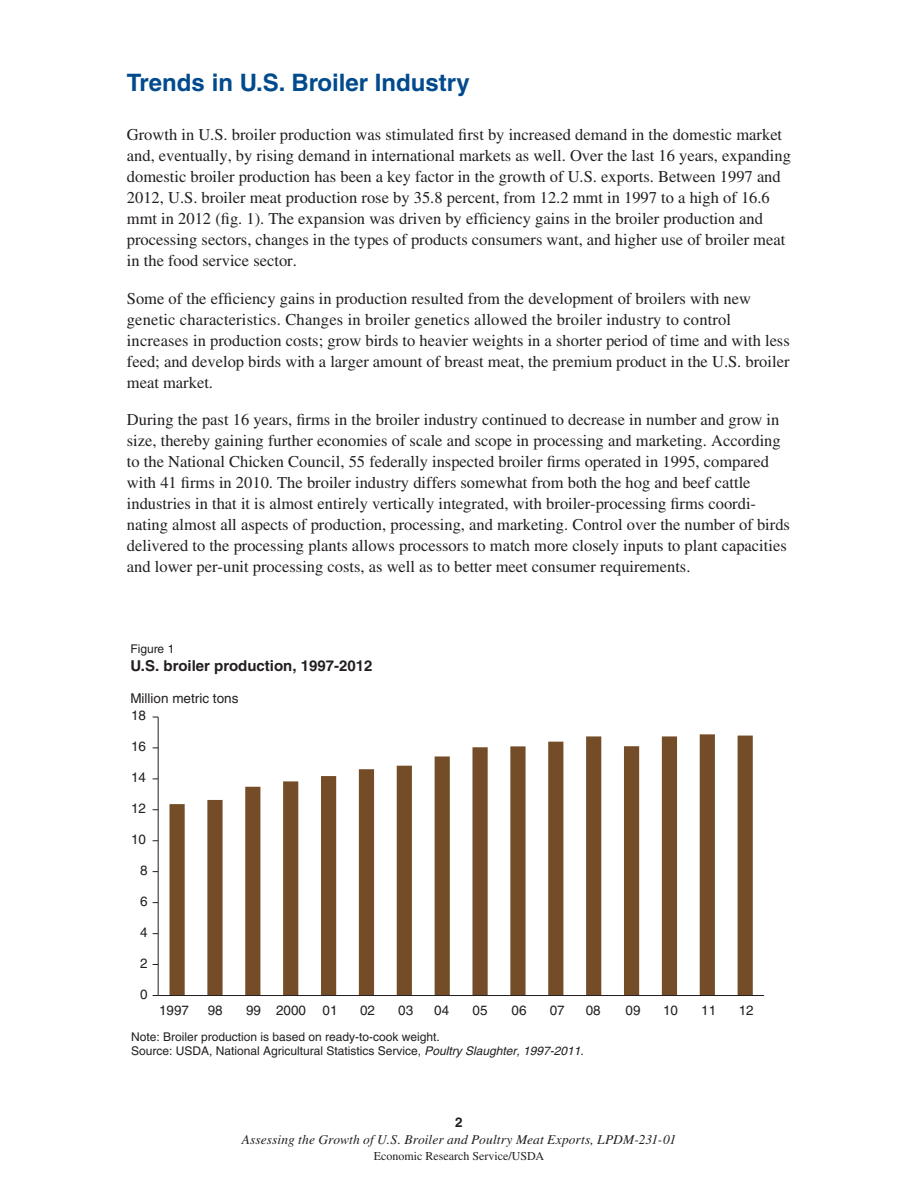
<style>
.page{position:relative;width:918px;height:1188px;background:#fff}
.page>*{position:absolute;margin:0;border:0;box-sizing:border-box;transform-origin:0 0}
.Heading_1{font:700 24px "Helvetica";color:#004a8d}
.Body_Text{font:16.5px/21px "Times";color:#231f20}
.t1{font:700 15px "Helvetica";color:#231f20}
.t2{font:13.5px "Helvetica";color:#231f20}
.t3{font:italic 13.5px/16.5px "Times";letter-spacing:.005em;color:#231f20;text-align:center}
.t4{font:12px/14.4px "Helvetica";color:#231f20}
.t5{font:12px "Times";color:#231f20}
.s1{font-style:italic}
.s2{font-family:"Helvetica";font-weight:700;font-style:normal}
</style>
<div class="page">
<svg style="left:170px;top:734px;width:583px;height:261px"></svg>
<hr style="left:158px;top:717px;width:1px;height:279px;background:#231f20">
<hr style="left:158px;top:995px;width:606px;height:1px;background:#231f20">
<p class="Heading_1" style="left:127px;top:67px;width:344px">Trends in U.S. Broiler Industry</p>
<p class="Body_Text" style="left:127px;top:124px;width:666px">Growth in U.S. broiler production was stimulated first by increased demand in the domestic market and, eventually, by rising demand in international markets as well. Over the last 16 years, expanding domestic broiler production has been a key factor in the growth of U.S. exports. Between 1997 and 2012, U.S. broiler meat production rose by 35.8 percent, from 12.2 mmt in 1997 to a high of 16.6 mmt in 2012 (fig. 1). The expansion was driven by efficiency gains in the broiler production and processing sectors, changes in the types of products consumers want, and higher use of broiler meat in the food service sector.</p>
<p class="Body_Text" style="left:127px;top:287px;width:664px">Some of the efficiency gains in production resulted from the development of broilers with new genetic characteristics. Changes in broiler genetics allowed the broiler industry to control increases in production costs; grow birds to heavier weights in a shorter period of time and with less feed; and develop birds with a larger amount of breast meat, the premium product in the U.S. broiler meat market.</p>
<p class="Body_Text" style="left:127px;top:409px;width:665px">During the past 16 years, firms in the broiler industry continued to decrease in number and grow in size, thereby gaining further economies of scale and scope in processing and marketing. According to the National Chicken Council, 55 federally inspected broiler firms operated in 1995, compared with 41 firms in 2010. The broiler industry differs somewhat from both the hog and beef cattle industries in that it is almost entirely vertically integrated, with broiler-processing firms coordi&shy;nating almost all aspects of production, processing, and marketing. Control over the number of birds delivered to the processing plants allows processors to match more closely inputs to plant capacities and lower per-unit processing costs, as well as to better meet consumer requirements.</p>
<p class="t4" style="left:130px;top:641px;width:45px">Figure 1</p>
<p class="t1" style="left:130px;top:656px;width:244px">U.S. broiler production, 1997-2012</p>
<p class="t2" style="left:130px;top:690px;width:110px">Million metric tons</p>
<p class="t2" style="left:131px;top:708px;width:17px">18</p>
<p class="t2" style="left:131px;top:739px;width:17px">16</p>
<p class="t2" style="left:131px;top:770px;width:17px">14</p>
<p class="t2" style="left:131px;top:801px;width:17px">12</p>
<p class="t2" style="left:131px;top:832px;width:17px">10</p>
<p class="t2" style="left:140px;top:863px;width:9px">8</p>
<p class="t2" style="left:140px;top:894px;width:9px">6</p>
<p class="t2" style="left:140px;top:925px;width:9px">4</p>
<p class="t2" style="left:140px;top:955px;width:9px">2</p>
<p class="t2" style="left:140px;top:986px;width:9px">0</p>
<p class="t2" style="left:159px;top:1002px;width:32px">1997</p>
<p class="t2" style="left:208px;top:1002px;width:17px">98</p>
<p class="t2" style="left:246px;top:1002px;width:93px">99 2000 01</p>
<p class="t2" style="left:360px;top:1002px;width:17px">02</p>
<p class="t2" style="left:398px;top:1002px;width:17px">03</p>
<p class="t2" style="left:434px;top:1002px;width:17px">04</p>
<p class="t2" style="left:473px;top:1002px;width:17px">05</p>
<p class="t2" style="left:512px;top:1002px;width:17px">06</p>
<p class="t2" style="left:550px;top:1002px;width:17px">07</p>
<p class="t2" style="left:586px;top:1002px;width:17px">08</p>
<p class="t2" style="left:626px;top:1002px;width:17px">09</p>
<p class="t2" style="left:663px;top:1002px;width:17px">10</p>
<p class="t2" style="left:701px;top:1002px;width:17px">11</p>
<p class="t2" style="left:739px;top:1002px;width:17px">12</p>
<p class="t4" style="left:131px;top:1030px;width:454px">Note: Broiler production is based on ready-to-cook weight.<br>Source: USDA, National Agricultural Statistics Service, <span class="s1">Poultry Slaughter, 1997-2011</span>.</p>
<p class="t3" style="left:242px;top:1115px;width:436px"><span class="s2">2<br></span>Assessing the Growth of U.S. Broiler and Poultry Meat Exports, LPDM-231-01</p>
<p class="t5" style="left:374px;top:1150px;width:172px">Economic Research Service/USDA</p>
</div>
